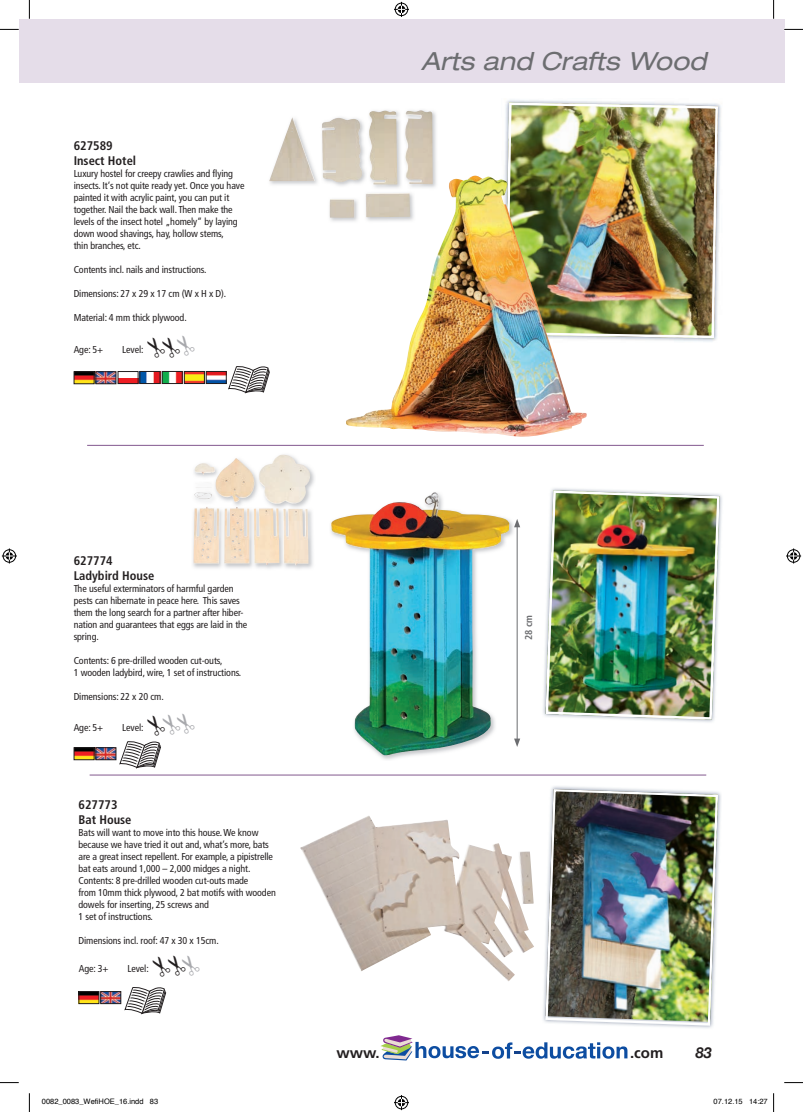
<style>
.page{position:relative;width:803px;height:1112px;background:#fff}
.page>*{position:absolute;margin:0;border:0;box-sizing:border-box;transform-origin:0 0}
.t1{font:italic expanded 25px "Helvetica Neue LT";color:#6c6d70}
.t2{font:700 15px "Frutiger LT";color:#231f20}
.t3{font:italic 700 15px "Helvetica Neue";color:#231f20;scale:.95 1}
.t4{font:700 condensed 12.5px/15px "Frutiger";color:#231f20}
.t5{font:condensed 10px/12px "Frutiger";letter-spacing:-.01em;color:#231f20}
.t6{font:700 condensed 10px "Frutiger";color:#6c6d70}
.t7{font:7.5px "Helvetica";color:#000}
</style>
<div class="page">
<svg style="left:380px;top:1035px;width:247px;height:25px"></svg>
<div style="left:19px;top:19px;width:765px;height:64px;background:#e5dde9"></div>
<img style="left:76px;top:749px;width:16px;height:9px">
<div style="left:74px;top:747px;width:20px;height:13px;border:1px solid #231f20"></div>
<img style="left:98px;top:749px;width:16px;height:9px">
<div style="left:96px;top:747px;width:20px;height:13px;border:1px solid #231f20"></div>
<img style="left:193px;top:468px;width:122px;height:101px">
<img style="left:194px;top:454px;width:116px;height:50px">
<img style="left:544px;top:489px;width:177px;height:231px">
<hr style="left:87px;top:445px;width:617px;height:1px;background:#82588e">
<hr style="left:90px;top:774px;width:616px;height:1px;background:#82588e">
<img style="left:331px;top:492px;width:178px;height:263px">
<hr style="left:517px;top:525px;width:1px;height:215px;background:#6c6d70">
<svg style="left:514px;top:519px;width:6px;height:8px"></svg>
<svg style="left:514px;top:738px;width:6px;height:8px"></svg>
<svg style="left:125px;top:987px;width:41px;height:26px"></svg>
<img style="left:81px;top:992px;width:16px;height:9px">
<div style="left:79px;top:990px;width:20px;height:13px;border:1px solid #231f20"></div>
<img style="left:102px;top:992px;width:17px;height:9px">
<div style="left:100px;top:990px;width:21px;height:13px;border:1px solid #231f20"></div>
<img style="left:543px;top:786px;width:178px;height:242px">
<img style="left:544px;top:787px;width:175px;height:239px">
<img style="left:300px;top:816px;width:234px;height:165px">
<img style="left:272px;top:111px;width:164px;height:111px">
<img style="left:269px;top:110px;width:164px;height:74px">
<img style="left:504px;top:100px;width:217px;height:242px">
<img style="left:505px;top:102px;width:213px;height:236px">
<div style="left:505px;top:102px;width:213px;height:236px;border:2px solid #fff;border-radius:4px"></div>
<img style="left:346px;top:176px;width:241px;height:261px">
<div style="left:118px;top:378px;width:20px;height:5px;background:#ee1d23"></div>
<div style="left:118px;top:371px;width:20px;height:13px;border:1px solid #231f20"></div>
<svg style="left:228px;top:366px;width:42px;height:27px"></svg>
<img style="left:76px;top:373px;width:16px;height:9px">
<div style="left:74px;top:371px;width:20px;height:13px;border:1px solid #231f20"></div>
<img style="left:98px;top:373px;width:16px;height:9px">
<div style="left:96px;top:371px;width:20px;height:13px;border:1px solid #231f20"></div>
<img style="left:142px;top:373px;width:16px;height:9px">
<div style="left:140px;top:371px;width:20px;height:13px;border:1px solid #231f20"></div>
<img style="left:208px;top:373px;width:17px;height:9px">
<div style="left:206px;top:371px;width:21px;height:13px;border:1px solid #231f20"></div>
<img style="left:186px;top:373px;width:17px;height:9px">
<div style="left:184px;top:371px;width:21px;height:13px;border:1px solid #231f20"></div>
<img style="left:164px;top:373px;width:17px;height:9px">
<div style="left:162px;top:371px;width:21px;height:13px;border:1px solid #231f20"></div>
<svg style="left:0;top:29px;width:19px;height:1px"></svg>
<svg style="left:784px;top:29px;width:19px;height:1px"></svg>
<svg style="left:29px;top:0;width:1px;height:19px"></svg>
<svg style="left:29px;top:1093px;width:1px;height:18px"></svg>
<svg style="left:773px;top:0;width:1px;height:19px"></svg>
<svg style="left:394px;top:2px;width:15px;height:15px"></svg>
<div style="left:394px;top:1094px;width:15px;height:16px;border:3px solid #fff;border-radius:50%"></div>
<svg style="left:394px;top:1094px;width:15px;height:15px"></svg>
<svg style="left:2px;top:548px;width:15px;height:15px"></svg>
<svg style="left:786px;top:548px;width:15px;height:15px"></svg>
<svg style="left:773px;top:1093px;width:1px;height:18px"></svg>
<svg style="left:119px;top:741px;width:42px;height:26px"></svg>
<p class="t4" style="left:74px;top:138px;width:64px">627589<br>Insect Hotel</p>
<p class="t5" style="left:74px;top:167px;width:172px">Luxury hostel for creepy crawlies and flying insects. It‘s not quite ready yet. Once you have painted it with acrylic paint, you can put it together. Nail the back wall. Then make the levels of the insect hotel „homely“ by laying down wood shavings, hay, hollow stems,<br>thin branches, etc.</p>
<p class="t5" style="left:74px;top:263px;width:134px">Contents incl. nails and instructions.</p>
<p class="t5" style="left:74px;top:287px;width:154px">Dimensions: 27 x 29 x 17 cm (W x H x D).</p>
<p class="t5" style="left:74px;top:311px;width:115px">Material: 4 mm thick plywood.</p>
<p class="t5" style="left:74px;top:343px;width:31px">Age: 5+</p>
<p class="t5" style="left:122px;top:344px;width:23px">Level:</p>
<p class="t1" style="left:421px;top:46px;width:287px">Arts and Crafts Wood</p>
<p class="t4" style="left:74px;top:553px;width:82px">627774<br>Ladybird House</p>
<p class="t5" style="left:74px;top:582px;width:175px">The useful exterminators of harmful garden pests can hibernate in peace here. This saves them the long search for a partner after hiber&shy;nation and guarantees that eggs are laid in the spring.</p>
<p class="t5" style="left:74px;top:654px;width:169px">Contents: 6 pre-drilled wooden cut-outs,<br>1 wooden ladybird, wire, 1 set of instructions.</p>
<p class="t5" style="left:74px;top:690px;width:92px">Dimensions: 22 x 20 cm.</p>
<p class="t5" style="left:74px;top:721px;width:31px">Age: 5+</p>
<p class="t5" style="left:122px;top:721px;width:23px">Level:</p>
<p class="t4" style="left:79px;top:797px;width:55px">627773<br>Bat House</p>
<p class="t5" style="left:79px;top:826px;width:199px">Bats will want to move into this house. We know because we have tried it out and, what’s more, bats are a great insect repellent. For example, a pipistrelle bat eats around 1,000 – 2,000 midges a night.<br>Contents: 8 pre-drilled wooden cut-outs made<br>from 10mm thick plywood, 2 bat motifs with wooden dowels for inserting, 25 screws and<br>1 set of instructions.</p>
<p class="t5" style="left:79px;top:934px;width:142px">Dimensions incl. roof: 47 x 30 x 15cm.</p>
<p class="t5" style="left:79px;top:962px;width:31px">Age: 3+</p>
<p class="t5" style="left:127px;top:962px;width:23px">Level:</p>
<p class="t6" style="left:523px;top:639px;width:26px;rotate:-90deg">28 cm</p>
<p class="t2" style="left:336px;top:1043px;width:45px">www.</p>
<p class="t2" style="left:630px;top:1043px;width:35px">.com</p>
<p class="t3" style="left:696px;top:1040px;width:18px">83</p>
<p class="t7" style="left:42px;top:1095px;width:118px">0082_0083_WefiHOE_16.indd 83</p>
<p class="t7" style="left:713px;top:1095px;width:56px">07.12.15 14:27</p>
</div>
